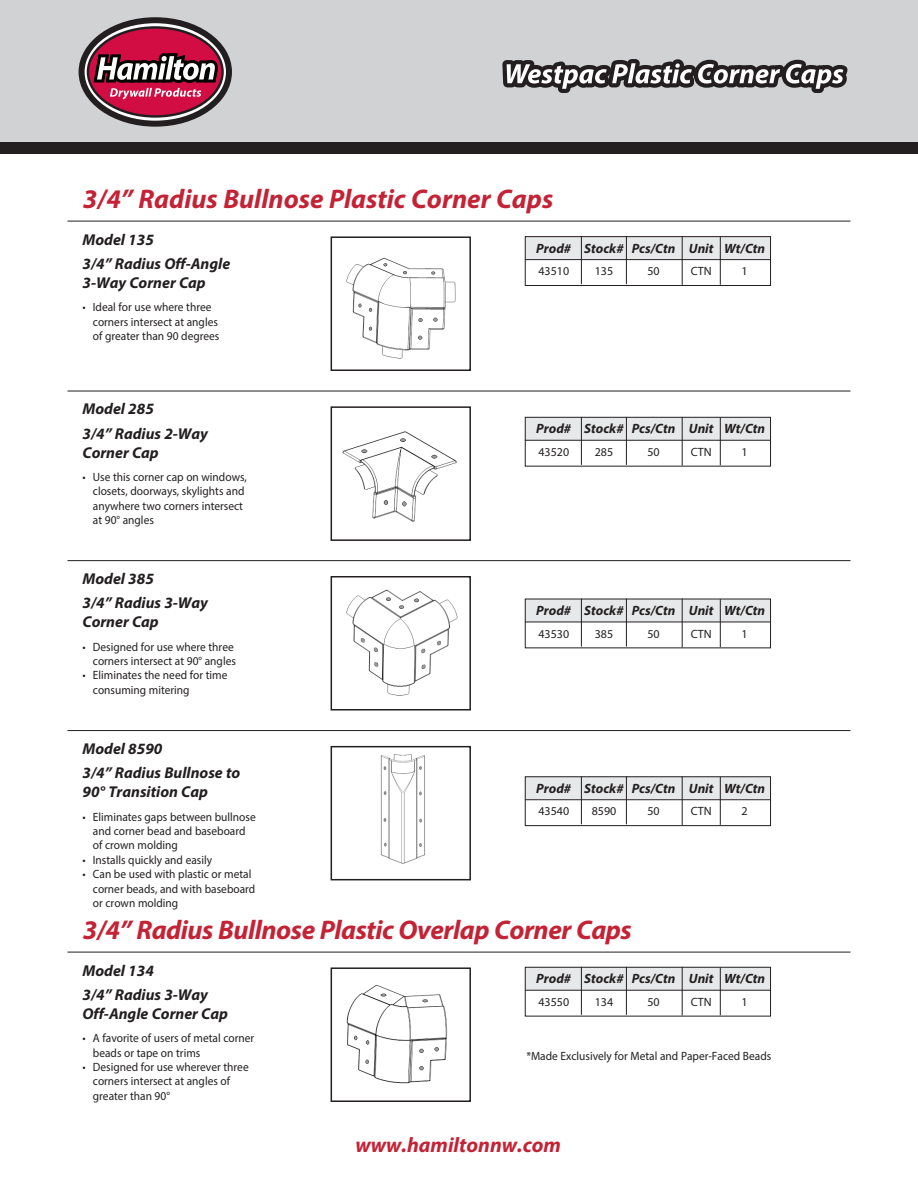
<style>
.page{position:relative;width:918px;height:1188px;background:#fff}
.page>*{position:absolute;margin:0;border:0;box-sizing:border-box;transform-origin:0 0}
.t1{font:italic 700 27px "Myriad Pro";letter-spacing:-.015em;color:#c42235}
.t2{font:italic 700 21px "Myriad Pro";color:#c42235}
.t3{font:italic 700 15.75px/24.3px "Myriad Pro";color:#231f20}
.t4{font:italic 700 13.5px "Myriad Pro";color:#231f20}
.t5{font:12px/14.4px "Myriad Pro";color:#231f20;scale:.95 1}
.t6{font:12px "Myriad Pro";color:#231f20}
</style>
<div class="page">
<div style="left:0;top:0;width:918px;height:145px;background:#d1d2d4"></div>
<svg style="left:82px;top:20px;width:147px;height:104px;background:#878586"></svg>
<div style="left:79px;top:17px;width:153px;height:110px;border:6px solid #231f20;border-radius:50%"></div>
<div style="left:88px;top:27px;width:135px;height:89px;background:#d20d44;border-radius:50%"></div>
<div style="left:87px;top:26px;width:137px;height:92px;border:2px solid #231f20;border-radius:50%"></div>
<svg style="left:90px;top:50px;width:131px;height:49px"></svg>
<div style="left:0;top:142px;width:918px;height:11px;background:#231f20"></div>
<svg style="left:502px;top:59px;width:346px;height:34px"></svg>
<hr style="left:68px;top:221px;width:782px;height:1px;background:#231f20">
<img style="left:346px;top:257px;width:110px;height:102px">
<div style="left:331px;top:236px;width:140px;height:135px;border:2px solid #231f20"></div>
<hr style="left:68px;top:391px;width:782px;height:1px;background:#231f20">
<img style="left:342px;top:431px;width:115px;height:91px">
<div style="left:331px;top:406px;width:140px;height:135px;border:2px solid #231f20"></div>
<hr style="left:68px;top:560px;width:782px;height:1px;background:#231f20">
<img style="left:346px;top:589px;width:112px;height:107px">
<div style="left:331px;top:576px;width:140px;height:135px;border:2px solid #231f20"></div>
<hr style="left:68px;top:730px;width:782px;height:1px;background:#231f20">
<img style="left:380px;top:754px;width:45px;height:110px">
<div style="left:331px;top:746px;width:140px;height:134px;border:2px solid #231f20"></div>
<div style="left:525px;top:236px;width:245px;height:23px;background:#e7e8e9"></div>
<div style="left:525px;top:236px;width:246px;height:50px;border:1px solid #231f20"></div>
<hr style="left:525px;top:259px;width:245px;height:1px;background:#231f20">
<hr style="left:720px;top:237px;width:1px;height:48px;background:#231f20">
<hr style="left:682px;top:236px;width:1px;height:49px;background:#231f20">
<hr style="left:626px;top:236px;width:1px;height:48px;background:#231f20">
<hr style="left:581px;top:236px;width:1px;height:48px;background:#231f20">
<hr style="left:68px;top:952px;width:782px;height:1px;background:#231f20">
<img style="left:346px;top:984px;width:102px;height:100px">
<div style="left:331px;top:967px;width:140px;height:135px;border:2px solid #231f20"></div>
<div style="left:525px;top:417px;width:245px;height:23px;background:#e7e8e9"></div>
<div style="left:525px;top:417px;width:246px;height:50px;border:1px solid #231f20"></div>
<hr style="left:525px;top:440px;width:245px;height:1px;background:#231f20">
<hr style="left:720px;top:417px;width:1px;height:48px;background:#231f20">
<hr style="left:682px;top:417px;width:1px;height:49px;background:#231f20">
<hr style="left:626px;top:417px;width:1px;height:48px;background:#231f20">
<hr style="left:581px;top:417px;width:1px;height:48px;background:#231f20">
<div style="left:525px;top:599px;width:245px;height:23px;background:#e7e8e9"></div>
<hr style="left:525px;top:622px;width:245px;height:1px;background:#231f20">
<hr style="left:720px;top:599px;width:1px;height:48px;background:#231f20">
<hr style="left:682px;top:599px;width:1px;height:48px;background:#231f20">
<hr style="left:626px;top:599px;width:1px;height:48px;background:#231f20">
<hr style="left:581px;top:599px;width:1px;height:48px;background:#231f20">
<div style="left:525px;top:776px;width:245px;height:23px;background:#e7e8e9"></div>
<div style="left:525px;top:776px;width:246px;height:50px;border:1px solid #231f20"></div>
<hr style="left:525px;top:799px;width:245px;height:1px;background:#231f20">
<hr style="left:720px;top:777px;width:1px;height:48px;background:#231f20">
<hr style="left:682px;top:776px;width:1px;height:49px;background:#231f20">
<hr style="left:626px;top:776px;width:1px;height:48px;background:#231f20">
<hr style="left:581px;top:776px;width:1px;height:48px;background:#231f20">
<div style="left:525px;top:967px;width:245px;height:23px;background:#e7e8e9"></div>
<div style="left:525px;top:967px;width:246px;height:49px;border:1px solid #231f20"></div>
<hr style="left:525px;top:990px;width:245px;height:1px;background:#231f20">
<hr style="left:720px;top:967px;width:1px;height:48px;background:#231f20">
<hr style="left:682px;top:967px;width:1px;height:49px;background:#231f20">
<hr style="left:626px;top:967px;width:1px;height:48px;background:#231f20">
<hr style="left:581px;top:967px;width:1px;height:48px;background:#231f20">
<h1 class="t1" style="left:83px;top:189px;width:472px">3/4” Radius Bullnose Plastic Corner Caps</h1>
<h3 class="t3" style="left:82px;top:228px;width:149px">Model 135<br>3/4” Radius Off-Angle</h3>
<h3 class="t3" style="left:82px;top:272px;width:125px">3-Way Corner Cap</h3>
<p class="t5" style="left:93px;top:301px;width:135px;text-indent:-10px">• Ideal for use where three corners intersect at angles of greater than 90 degrees</p>
<p class="t4" style="left:536px;top:243px;width:230px">Prod# Stock# Pcs/Ctn Unit Wt/Ctn</p>
<p class="t6" style="left:538px;top:267px;width:32px">43510</p>
<p class="t6" style="left:595px;top:267px;width:20px">135</p>
<p class="t6" style="left:647px;top:267px;width:14px">50</p>
<p class="t6" style="left:691px;top:267px;width:22px">CTN</p>
<p class="t6" style="left:742px;top:267px;width:8px">1</p>
<h3 class="t3" style="left:82px;top:398px;width:127px">Model 285<br>3/4” Radius 2-Way</h3>
<h3 class="t3" style="left:82px;top:441px;width:78px">Corner Cap</h3>
<p class="t5" style="left:93px;top:471px;width:164px;text-indent:-10px">• Use this corner cap on windows, closets, doorways, skylights and anywhere two corners intersect at 90° angles</p>
<h3 class="t3" style="left:82px;top:568px;width:127px">Model 385<br>3/4” Radius 3-Way</h3>
<h3 class="t3" style="left:82px;top:611px;width:78px">Corner Cap</h3>
<p class="t5" style="left:83px;top:640px;width:163px;text-align:right">• Designed for use where three corners intersect at 90° angles</p>
<p class="t5" style="left:93px;top:669px;width:143px;text-indent:-10px">• Eliminates the need for time consuming mitering</p>
<h3 class="t3" style="left:82px;top:738px;width:159px">Model 8590<br>3/4” Radius Bullnose to</h3>
<h3 class="t3" style="left:82px;top:781px;width:127px">90° Transition Cap</h3>
<p class="t5" style="left:93px;top:810px;width:173px;text-indent:-10px">• Eliminates gaps between bullnose and corner bead and baseboard of crown molding</p>
<p class="t5" style="left:83px;top:854px;width:138px">• Installs quickly and easily</p>
<p class="t5" style="left:93px;top:868px;width:173px;text-indent:-10px">• Can be used with plastic or metal corner beads, and with baseboard or crown molding</p>
<p class="t4" style="left:536px;top:424px;width:230px">Prod# Stock# Pcs/Ctn Unit Wt/Ctn</p>
<p class="t6" style="left:538px;top:447px;width:32px">43520</p>
<p class="t6" style="left:595px;top:447px;width:20px">285</p>
<p class="t6" style="left:647px;top:447px;width:14px">50</p>
<p class="t6" style="left:691px;top:447px;width:22px">CTN</p>
<p class="t6" style="left:742px;top:447px;width:8px">1</p>
<p class="t4" style="left:536px;top:606px;width:230px">Prod# Stock# Pcs/Ctn Unit Wt/Ctn</p>
<p class="t6" style="left:538px;top:629px;width:32px">43530</p>
<p class="t6" style="left:595px;top:629px;width:20px">385</p>
<p class="t6" style="left:647px;top:629px;width:14px">50</p>
<p class="t6" style="left:691px;top:629px;width:22px">CTN</p>
<p class="t6" style="left:742px;top:629px;width:8px">1</p>
<p class="t4" style="left:536px;top:783px;width:230px">Prod# Stock# Pcs/Ctn Unit Wt/Ctn</p>
<p class="t6" style="left:538px;top:807px;width:32px">43540</p>
<p class="t6" style="left:592px;top:807px;width:26px">8590</p>
<p class="t6" style="left:647px;top:807px;width:14px">50</p>
<p class="t6" style="left:691px;top:807px;width:22px">CTN</p>
<p class="t6" style="left:742px;top:807px;width:8px">2</p>
<h1 class="t1" style="left:83px;top:920px;width:550px">3/4” Radius Bullnose Plastic Overlap Corner Caps</h1>
<h3 class="t3" style="left:82px;top:959px;width:127px">Model 134<br>3/4” Radius 3-Way</h3>
<h3 class="t3" style="left:82px;top:1003px;width:147px">Off-Angle Corner Cap</h3>
<p class="t5" style="left:93px;top:1032px;width:171px;text-indent:-10px">• A favorite of users of metal corner beads or tape on trims</p>
<p class="t5" style="left:93px;top:1061px;width:166px;text-indent:-10px">• Designed for use wherever three corners intersect at angles of greater than 90°</p>
<p class="t4" style="left:536px;top:974px;width:230px">Prod# Stock# Pcs/Ctn Unit Wt/Ctn</p>
<p class="t6" style="left:538px;top:997px;width:32px">43550</p>
<p class="t6" style="left:595px;top:997px;width:20px">134</p>
<p class="t6" style="left:647px;top:997px;width:14px">50</p>
<p class="t6" style="left:691px;top:997px;width:22px">CTN</p>
<p class="t6" style="left:742px;top:997px;width:8px">1</p>
<p class="t5" style="left:526px;top:1050px;width:259px">*Made Exclusively for Metal and Paper-Faced Beads</p>
<h2 class="t2" style="left:355px;top:1137px;width:207px">www.hamiltonnw.com</h2>
</div>
